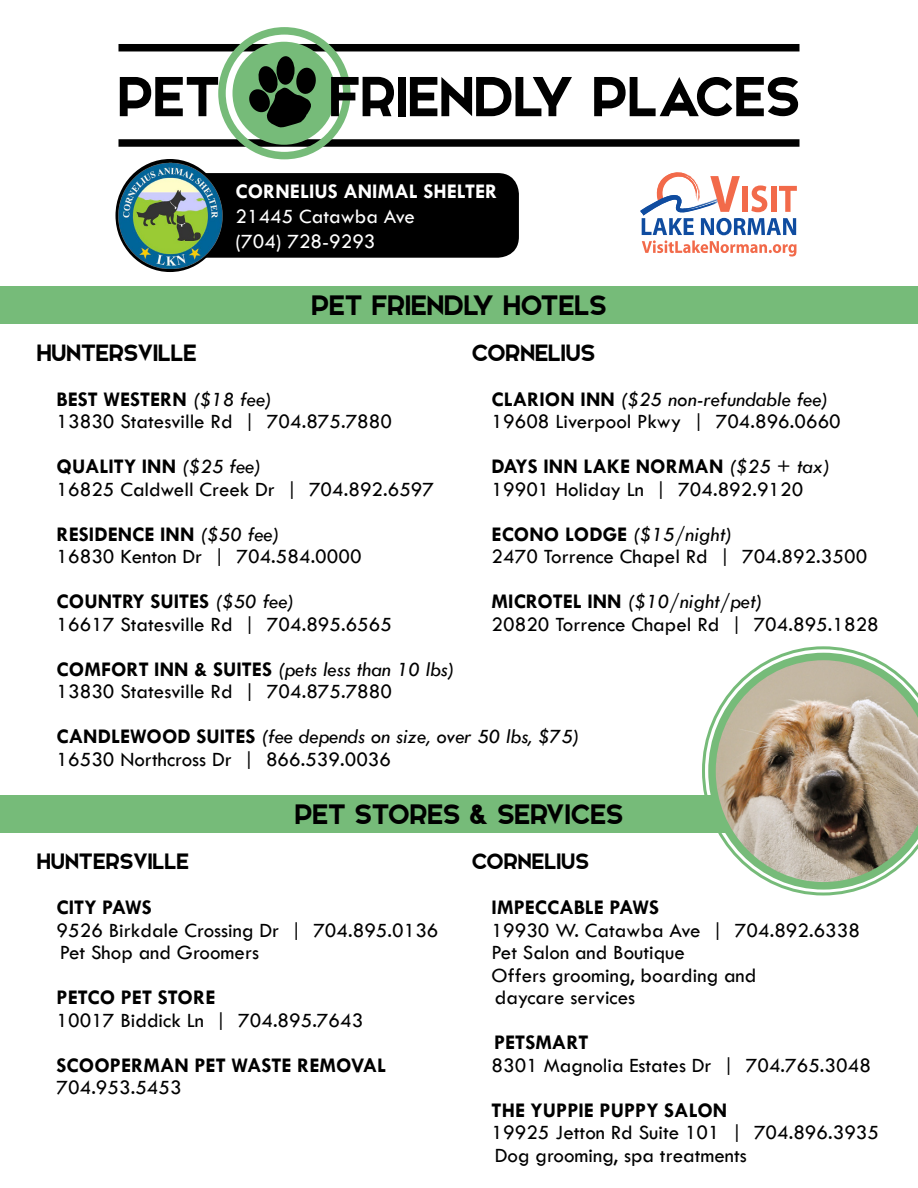
<style>
.page{position:relative;width:918px;height:1188px;background:#fff}
.page>*{position:absolute;margin:0;border:0;box-sizing:border-box;transform-origin:0 0}
.t1{font:75px "Elkwood";color:#000}
.t2{font:37.5px "Elkwood";color:#000}
.t3{font:33px "Elkwood";color:#000}
.t4{font:31.5px "Elkwood";color:#000}
.t5{font:21px "Tw Cen";color:#000}
.t6{font:700 21px "Tw Cen";color:#000}
.t7{font:italic 21px "Tw Cen";color:#000}
.t8{font:21px "Tw Cen";color:#fff}
.t9{font:700 21px "Tw Cen";color:#fff}
.s1{font-weight:400;font-style:italic}
.s2{font-weight:700;font-style:normal}
</style>
<div class="page">
<div style="left:0;top:286px;width:918px;height:38px;background:#76bb79"></div>
<div style="left:223px;top:173px;width:296px;height:85px;background:#000"></div>
<div style="left:118px;top:139px;width:682px;height:8px;background:#000"></div>
<div style="left:118px;top:44px;width:682px;height:7px;background:#000"></div>
<div style="left:218px;top:27px;width:133px;height:132px;border:8px solid #76bb79;border-radius:50%"></div>
<div style="left:233px;top:42px;width:103px;height:103px;background:#76bb79;border-radius:50%"></div>
<div style="left:276px;top:56px;width:19px;height:29px;background:#000;border-radius:50%"></div>
<svg style="left:249px;top:65px;width:67px;height:63px"></svg>
<svg style="left:115px;top:159px;width:109px;height:113px"></svg>
<img style="left:119px;top:162px;width:104px;height:107px">
<div style="left:0;top:795px;width:918px;height:37px;background:#76bb79"></div>
<svg style="left:640px;top:172px;width:157px;height:85px"></svg>
<svg style="left:702px;top:646px;width:216px;height:250px"></svg>
<p class="t1" style="left:118px;top:60px;width:104px">PET</p>
<p class="t1" style="left:329px;top:60px;width:473px">FRIENDLY PLACES</p>
<p class="t9" style="left:236px;top:178px;width:263px">CORNELIUS ANIMAL SHELTER</p>
<p class="t8" style="left:236px;top:204px;width:181px">21445 Catawba Ave</p>
<p class="t8" style="left:236px;top:229px;width:142px">(704) 728-9293</p>
<p class="t2" style="left:311px;top:287px;width:297px">PET FRIENDLY HOTELS</p>
<p class="t4" style="left:37px;top:337px;width:161px">HUNTERSVILLE</p>
<p class="t6" style="left:57px;top:386px;width:217px">BEST WESTERN <span class="s1">($18 fee)</span></p>
<p class="t5" style="left:57px;top:409px;width:337px">13830 Statesville Rd | 704.875.7880</p>
<p class="t6" style="left:57px;top:454px;width:206px">QUALITY INN <span class="s1">($25 fee)</span></p>
<p class="t5" style="left:57px;top:476px;width:379px">16825 Caldwell Creek Dr | 704.892.6597</p>
<p class="t6" style="left:57px;top:521px;width:225px">RESIDENCE INN <span class="s1">($50 fee)</span></p>
<p class="t5" style="left:57px;top:544px;width:307px">16830 Kenton Dr | 704.584.0000</p>
<p class="t6" style="left:57px;top:589px;width:240px">COUNTRY SUITES <span class="s1">($50 fee)</span></p>
<p class="t5" style="left:57px;top:611px;width:337px">16617 Statesville Rd | 704.895.6565</p>
<p class="t7" style="left:57px;top:656px;width:400px"><span class="s2">COMFORT INN &amp; SUITES</span> (pets less than 10 lbs)</p>
<p class="t5" style="left:57px;top:679px;width:337px">13830 Statesville Rd | 704.875.7880</p>
<p class="t7" style="left:57px;top:724px;width:525px"><span class="s2">CANDLEWOOD SUITES</span> (fee depends on size, over 50 lbs, $75)</p>
<p class="t5" style="left:57px;top:746px;width:336px">16530 Northcross Dr | 866.539.0036</p>
<p class="t4" style="left:472px;top:337px;width:125px">CORNELIUS</p>
<p class="t7" style="left:492px;top:386px;width:339px"><span class="s2">CLARION INN</span> ($25 non-refundable fee)</p>
<p class="t5" style="left:492px;top:409px;width:351px">19608 Liverpool Pkwy | 704.896.0660</p>
<p class="t6" style="left:492px;top:454px;width:340px">DAYS INN LAKE NORMAN <span class="s1">($25 + tax)</span></p>
<p class="t5" style="left:492px;top:476px;width:313px">19901 Holiday Ln | 704.892.9120</p>
<p class="t7" style="left:492px;top:521px;width:242px"><span class="s2">ECONO LODGE</span> ($15/night)</p>
<p class="t5" style="left:492px;top:544px;width:377px">2470 Torrence Chapel Rd | 704.892.3500</p>
<p class="t7" style="left:492px;top:589px;width:273px"><span class="s2">MICROTEL INN</span> ($10/night/pet)</p>
<p class="t5" style="left:492px;top:611px;width:389px">20820 Torrence Chapel Rd | 704.895.1828</p>
<p class="t2" style="left:295px;top:796px;width:330px">PET STORES &amp; SERVICES</p>
<p class="t3" style="left:472px;top:845px;width:119px">cornelius</p>
<p class="t6" style="left:492px;top:895px;width:169px">IMPECCABLE PAWS</p>
<p class="t5" style="left:492px;top:918px;width:370px">19930 W. Catawba Ave | 704.892.6338</p>
<p class="t5" style="left:492px;top:940px;width:195px">Pet Salon and Boutique</p>
<p class="t5" style="left:492px;top:963px;width:266px">Offers grooming, boarding and</p>
<p class="t5" style="left:495px;top:985px;width:142px">daycare services</p>
<p class="t6" style="left:494px;top:1030px;width:96px">PETSMART</p>
<p class="t5" style="left:492px;top:1053px;width:381px">8301 Magnolia Estates Dr | 704.765.3048</p>
<p class="t6" style="left:492px;top:1098px;width:237px">THE YUPPIE PUPPY SALON</p>
<p class="t5" style="left:492px;top:1120px;width:389px">19925 Jetton Rd Suite 101 | 704.896.3935</p>
<p class="t5" style="left:495px;top:1143px;width:253px">Dog grooming, spa treatments</p>
<p class="t3" style="left:37px;top:845px;width:154px">huntersville</p>
<p class="t6" style="left:57px;top:895px;width:97px">CITY PAWS</p>
<p class="t5" style="left:57px;top:918px;width:383px">9526 Birkdale Crossing Dr | 704.895.0136</p>
<p class="t5" style="left:60px;top:940px;width:201px">Pet Shop and Groomers</p>
<p class="t6" style="left:57px;top:985px;width:160px">PETCO PET STORE</p>
<p class="t5" style="left:57px;top:1008px;width:308px">10017 Biddick Ln | 704.895.7643</p>
<p class="t6" style="left:57px;top:1053px;width:331px">SCOOPERMAN PET WASTE REMOVAL</p>
<p class="t5" style="left:57px;top:1075px;width:127px">704.953.5453</p>
</div>
